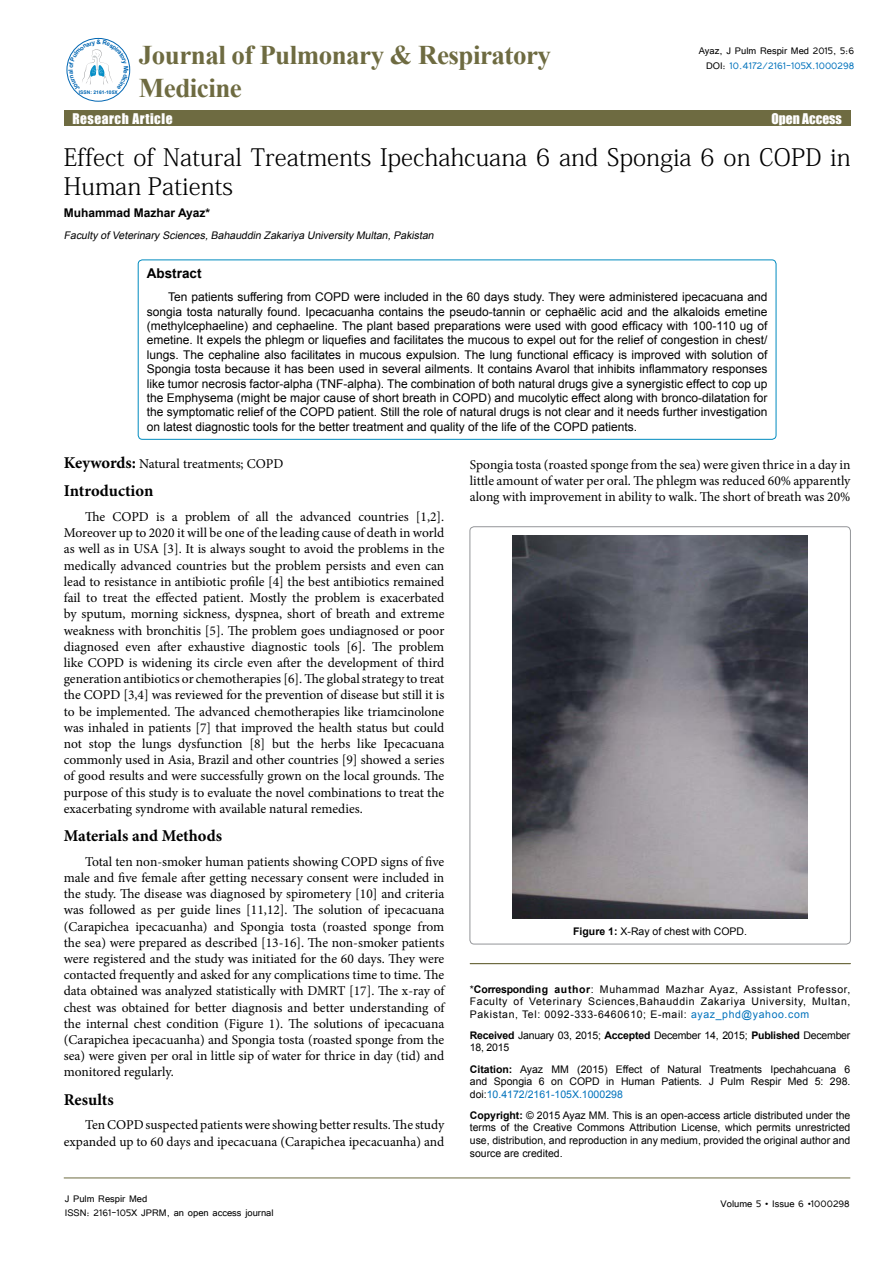
<style>
.page{position:relative;width:893px;height:1263px;background:#fff}
.page>*{position:absolute;margin:0;border:0;box-sizing:border-box;transform-origin:0 0}
.t1{font:700 27px/32.4px "Times New Roman";letter-spacing:-.02em;color:#6e6b41}
.t2{font:24px/28.8px "Adobe Fangsong Std";color:#000}
.t3{font:700 16.5px "Minion Pro";color:#000}
.t4{font:13.5px/16.2px "Minion Pro";color:#000;text-align:justify}
.t5{font:13.5px "Impact";letter-spacing:.04em;color:#fff}
.t6{font:13.5px "Impact";color:#fff}
.t7{font:700 13.5px "Arial";color:#000}
.t8{font:12px/14.4px "Arial";color:#000;text-align:justify}
.t9{font:12px/14.4px "Tunga";color:#000}
.t10{font:700 12px "Arial";color:#000}
.t11{font:10.5px/12.6px "Arial";color:#000;text-align:justify}
.t12{font:10.5px/12.6px "Arial";letter-spacing:-.02em;color:#000}
.t13{font:italic 10.5px "Arial";color:#000}
.t14{font:700 4.95px "Arial";color:#0066b3}
.s1{color:#0072bc}
.s2{font-weight:700;font-size:16.5px}
.s3{font-weight:700}
</style>
<div class="page">
<hr style="left:64px;top:1178px;width:786px;height:1px;background:#6e6b41">
<div style="left:64px;top:111px;width:786px;height:15px;background:#6e6b41"></div>
<hr style="left:470px;top:963px;width:380px;height:1px;background:#6e6b41">
<div style="left:138px;top:260px;width:638px;height:179px;border:1px solid #008bbf;border-radius:4px"></div>
<img style="left:513px;top:536px;width:295px;height:383px">
<div style="left:67px;top:38px;width:63px;height:63px;border:1px solid #0066b3;border-radius:50%"></div>
<svg style="left:68px;top:40px;width:60px;height:51px"></svg>
<p class="t14" style="left:79px;top:89px;width:40px">ISSN: 2161-105X</p>
<h1 class="t1" style="left:139px;top:38px;width:414px">Journal of Pulmonary &amp; Respiratory<br>Medicine</h1>
<p class="t9" style="left:699px;top:43px;width:157px;text-align:right">Ayaz, J Pulm Respir Med 2015, 5:6<br>DOI: <span class="s1">10.4172/2161-105X.1000298</span></p>
<p class="t5" style="left:72px;top:108px;width:102px">Research Article</p>
<p class="t6" style="left:771px;top:108px;width:72px">Open Access</p>
<h2 class="t2" style="left:64px;top:143px;width:788px">Effect of Natural Treatments Ipechahcuana 6 and Spongia 6 on COPD in<br>Human Patients</h2>
<p class="t10" style="left:64px;top:205px;width:148px">Muhammad Mazhar Ayaz*</p>
<p class="t13" style="left:64px;top:228px;width:374px">Faculty ofVeterinary Sciences,Bahauddin Zakariya University Multan,Pakistan</p>
<p class="t7" style="left:147px;top:264px;width:56px">Abstract</p>
<p class="t8" style="left:147px;top:290px;width:622px;text-indent:21px">Ten patients suffering from COPD were included in the 60 days study. They were administered ipecacuana and songia tosta naturally found. Ipecacuanha contains the pseudo-tannin or cephaëlic acid and the alkaloids emetine (methylcephaeline) and cephaeline. The plant based preparations were used with good efficacy with 100-110 ug of emetine. It expels the phlegm or liquefies and facilitates the mucous to expel out for the relief of congestion in chest/ lungs. The cephaline also facilitates in mucous expulsion. The lung functional efficacy is improved with solution of Spongia tosta because it has been used in several ailments. It contains Avarol that inhibits inflammatory responses like tumor necrosis factor-alpha (TNF-alpha). The combination of both natural drugs give a synergistic effect to cop up the Emphysema (might be major cause of short breath in COPD) and mucolytic effect along with bronco-dilatation for the symptomatic relief of the COPD patient. Still the role of natural drugs is not clear and it needs further investigation on latest diagnostic tools for the better treatment and quality of the life of the COPD patients.</p>
<p class="t4" style="left:64px;top:456px;width:221px"><span class="s2">Keywords:</span> Natural treatments; COPD</p>
<p class="t3" style="left:64px;top:479px;width:91px">Introduction</p>
<p class="t4" style="left:64px;top:509px;width:382px;text-indent:21px">The COPD is a problem of all the advanced countries [1,2].<br>Moreover up to 2020 it will be one of the leading cause of death in world as well as in USA [3]. It is always sought to avoid the problems in the medically advanced countries but the problem persists and even can lead to resistance in antibiotic profile [4] the best antibiotics remained fail to treat the effected patient. Mostly the problem is exacerbated by sputum, morning sickness, dyspnea, short of breath and extreme weakness with bronchitis [5]. The problem goes undiagnosed or poor diagnosed even after exhaustive diagnostic tools [6]. The problem like COPD is widening its circle even after the development of third generation antibiotics or chemotherapies [6]. The global strategy to treat the COPD [3,4] was reviewed for the prevention of disease but still it is to be implemented. The advanced chemotherapies like triamcinolone was inhaled in patients [7] that improved the health status but could not stop the lungs dysfunction [8] but the herbs like Ipecacuana commonly used in Asia, Brazil and other countries [9] showed a series of good results and were successfully grown on the local grounds. The purpose of this study is to evaluate the novel combinations to treat the exacerbating syndrome with available natural remedies.</p>
<p class="t3" style="left:64px;top:824px;width:160px">Materials and Methods</p>
<p class="t4" style="left:64px;top:853px;width:382px;text-indent:21px">Total ten non-smoker human patients showing COPD signs of five male and five female after getting necessary consent were included in the study. The disease was diagnosed by spirometery [10] and criteria was followed as per guide lines [11,12]. The solution of ipecacuana (Carapichea ipecacuanha) and Spongia tosta (roasted sponge from the sea) were prepared as described [13-16]. The non-smoker patients were registered and the study was initiated for the 60 days. They were contacted frequently and asked for any complications time to time. The data obtained was analyzed statistically with DMRT [17]. The x-ray of chest was obtained for better diagnosis and better understanding of the internal chest condition (Figure 1). The solutions of ipecacuana (Carapichea ipecacuanha) and Spongia tosta (roasted sponge from the sea) were given per oral in little sip of water for thrice in day (tid) and monitored regularly.</p>
<p class="t3" style="left:64px;top:1088px;width:51px">Results</p>
<p class="t4" style="left:64px;top:1117px;width:382px;text-align:right">Ten COPD suspected patients were showing better results. The study expanded up to 60 days and ipecacuana (Carapichea ipecacuanha) and</p>
<p class="t9" style="left:65px;top:1190px;width:210px">J Pulm Respir Med<br>ISSN: 2161-105X JPRM, an open access journal</p>
<p class="t4" style="left:470px;top:457px;width:382px">Spongia tosta (roasted sponge from the sea) were given thrice in a day in little amount of water per oral. The phlegm was reduced 60% apparently along with improvement in ability to walk. The short of breath was 20%</p>
<p class="t11" style="left:573px;top:925px;width:175px"><span class="s3">Figure 1:</span> X-Ray of chest with COPD.</p>
<p class="t11" style="left:470px;top:983px;width:382px">*<span class="s3">Corresponding author</span>: Muhammad Mazhar Ayaz, Assistant Professor, Faculty of Veterinary Sciences,Bahauddin Zakariya University, Multan, Pakistan, Tel: 0092-333-6460610; E-mail: <span class="s1">ayaz_phd@yahoo.com</span></p>
<p class="t12" style="left:470px;top:1029px;width:382px"><span class="s3">Received</span> January 03, 2015; <span class="s3">Accepted</span> December 14, 2015; <span class="s3">Published</span> December<br>18, 2015</p>
<p class="t11" style="left:470px;top:1063px;width:382px"><span class="s3">Citation:</span> Ayaz MM (2015) Effect of Natural Treatments Ipechahcuana 6 and Spongia 6 on COPD in Human Patients. J Pulm Respir Med 5: 298. doi:<span class="s1">10.4172/2161-105X.1000298</span></p>
<p class="t11" style="left:470px;top:1109px;width:382px"><span class="s3">Copyright:</span> © 2015 Ayaz MM. This is an open-access article distributed under the terms of the Creative Commons Attribution License, which permits unrestricted use, distribution, and reproduction in any medium, provided the original author and source are credited.</p>
<p class="t9" style="left:721px;top:1196px;width:131px">Volume 5 • Issue 6 •1000298</p>
</div>
